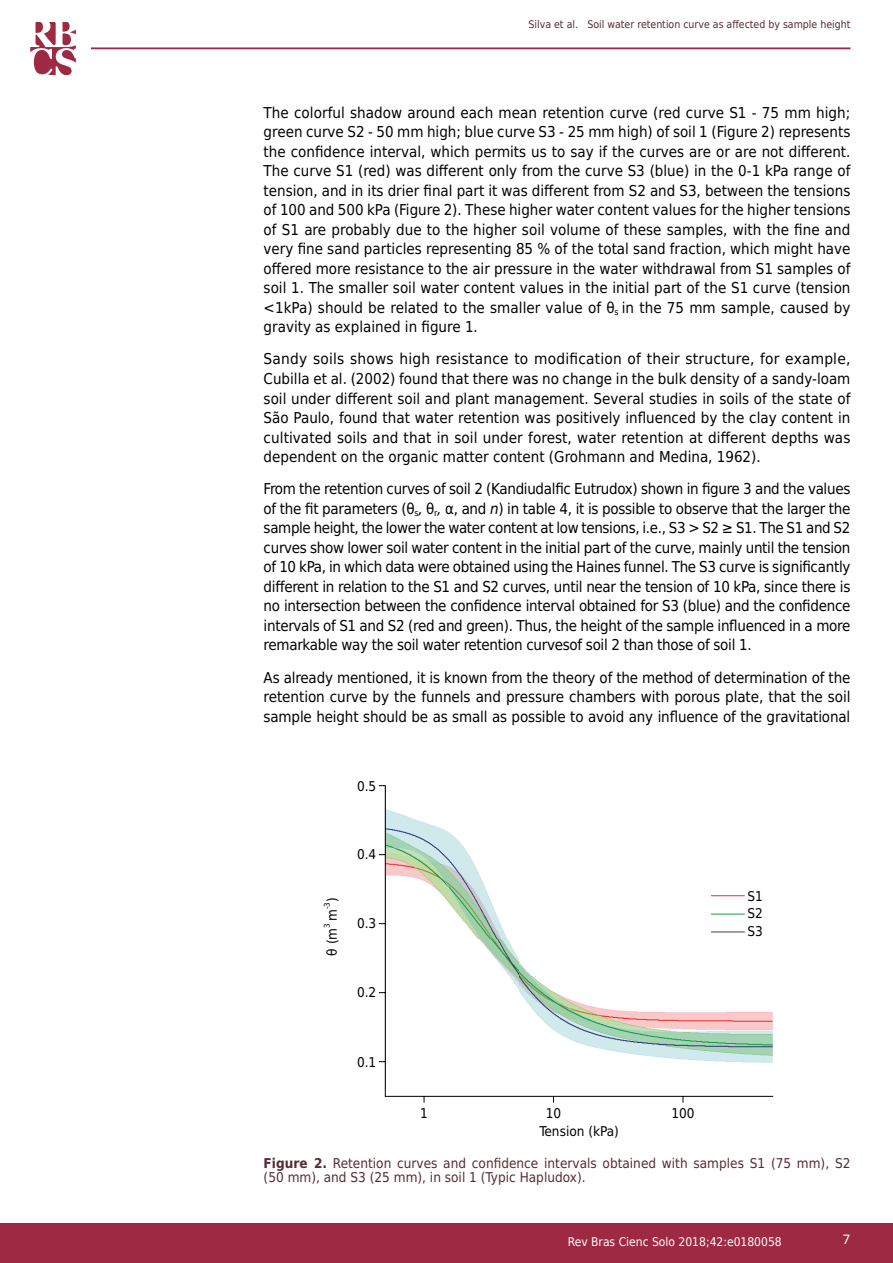
<style>
.page{position:relative;width:893px;height:1263px;background:#fff}
.page>*{position:absolute;margin:0;border:0;box-sizing:border-box;transform-origin:0 0}
.t1{font:15px/19.5px "DejaVu Sans Condensed";letter-spacing:-.01em;color:#000;text-align:justify}
.t2{font:13.5px/14.2px "DejaVu Sans Condensed";color:#562a32}
.t3{font:13.5px/17.7px "DejaVu Sans Condensed";color:#000;text-align:justify}
.t4{font:13.5px "Akkurat Pro";color:#fff}
.t5{font:12px "DejaVu Sans Condensed";color:#fff}
.t6{font:10.5px "DejaVu Sans Condensed";color:#562a32}
.t7{font:7.8px "DejaVu Sans Condensed";color:#000}
.s1{font-style:italic}
.s2{font-weight:700}
</style>
<div class="page">
<div style="left:0;top:1223px;width:893px;height:40px;background:#9e2943"></div>
<hr style="left:91px;top:47px;width:759px;height:2px;background:#9e2943">
<svg style="left:30px;top:22px;width:46px;height:52px"></svg>
<svg style="left:378px;top:785px;width:396px;height:318px"></svg>
<p class="t6" style="left:529px;top:16px;width:323px">Silva et al. Soil water retention curve as affected by sample height</p>
<p class="t1" style="left:264px;top:102px;width:588px">The colorful shadow around each mean retention curve (red curve S1 - 75 mm high; green curve S2 - 50 mm high; blue curve S3 - 25 mm high) of soil 1 (Figure 2) represents the confidence interval, which permits us to say if the curves are or are not different.<br>The curve S1 (red) was different only from the curve S3 (blue) in the 0-1 kPa range of tension, and in its drier final part it was different from S2 and S3, between the tensions of 100 and 500 kPa (Figure 2). These higher water content values for the higher tensions of S1 are probably due to the higher soil volume of these samples, with the fine and very fine sand particles representing 85 % of the total sand fraction, which might have offered more resistance to the air pressure in the water withdrawal from S1 samples of soil 1. The smaller soil water content values in the initial part of the S1 curve (tension &lt;1kPa) should be related to the smaller value of θ<sub>s</sub> in the 75 mm sample, caused by gravity as explained in figure 1.</p>
<p class="t1" style="left:264px;top:349px;width:588px">Sandy soils shows high resistance to modification of their structure, for example, Cubilla et al. (2002) found that there was no change in the bulk density of a sandy-loam soil under different soil and plant management. Several studies in soils of the state of São Paulo, found that water retention was positively influenced by the clay content in cultivated soils and that in soil under forest, water retention at different depths was dependent on the organic matter content (Grohmann and Medina, 1962).</p>
<p class="t1" style="left:264px;top:479px;width:588px">From the retention curves of soil 2 (Kandiudalfic Eutrudox) shown in figure 3 and the values of the fit parameters (θ<sub>s</sub><span class="s1">,</span> θ<sub>r</sub><span class="s1">,</span> α, and <span class="s1">n</span>) in table 4, it is possible to observe that the larger the sample height, the lower the water content at low tensions, i.e., S3 &gt; S2 ≥ S1. The S1 and S2 curves show lower soil water content in the initial part of the curve, mainly until the tension of 10 kPa, in which data were obtained using the Haines funnel. The S3 curve is significantly different in relation to the S1 and S2 curves, until near the tension of 10 kPa, since there is no intersection between the confidence interval obtained for S3 (blue) and the confidence intervals of S1 and S2 (red and green). Thus, the height of the sample influenced in a more remarkable way the soil water retention curvesof soil 2 than those of soil 1.</p>
<p class="t1" style="left:264px;top:667px;width:588px">As already mentioned, it is known from the theory of the method of determination of the retention curve by the funnels and pressure chambers with porous plate, that the soil sample height should be as small as possible to avoid any influence of the gravitational</p>
<p class="t3" style="left:357px;top:777px;width:21px">0.5</p>
<p class="t3" style="left:323px;top:902px;width:6px;rotate:-90deg">)</p>
<p class="t7" style="left:321px;top:909px;width:9px;rotate:-90deg">-3</p>
<p class="t3" style="left:323px;top:921px;width:13px;rotate:-90deg">m</p>
<p class="t7" style="left:321px;top:928px;width:6px;rotate:-90deg">3</p>
<p class="t3" style="left:323px;top:955px;width:29px;rotate:-90deg">θ (m</p>
<p class="t3" style="left:357px;top:845px;width:21px">0.4</p>
<p class="t3" style="left:357px;top:914px;width:21px">0.3</p>
<p class="t3" style="left:357px;top:983px;width:21px">0.2</p>
<p class="t3" style="left:357px;top:1053px;width:21px">0.1</p>
<p class="t3" style="left:747px;top:887px;width:17px">S1<br>S2<br>S3</p>
<p class="t3" style="left:546px;top:1104px;width:17px">10</p>
<p class="t3" style="left:671px;top:1104px;width:25px">100</p>
<p class="t2" style="left:264px;top:1156px;width:588px"><span class="s2">Figure 2.</span> Retention curves and confidence intervals obtained with samples S1 (75 mm), S2 (50 mm), and S3 (25 mm), in soil 1 (Typic Hapludox).</p>
<p class="t3" style="left:420px;top:1104px;width:9px">1</p>
<p class="t3" style="left:539px;top:1122px;width:81px">Tension (kPa)</p>
<p class="t5" style="left:568px;top:1231px;width:215px">Rev Bras Cienc Solo 2018;42:e0180058</p>
<p class="t4" style="left:843px;top:1231px;width:9px">7</p>
</div>
